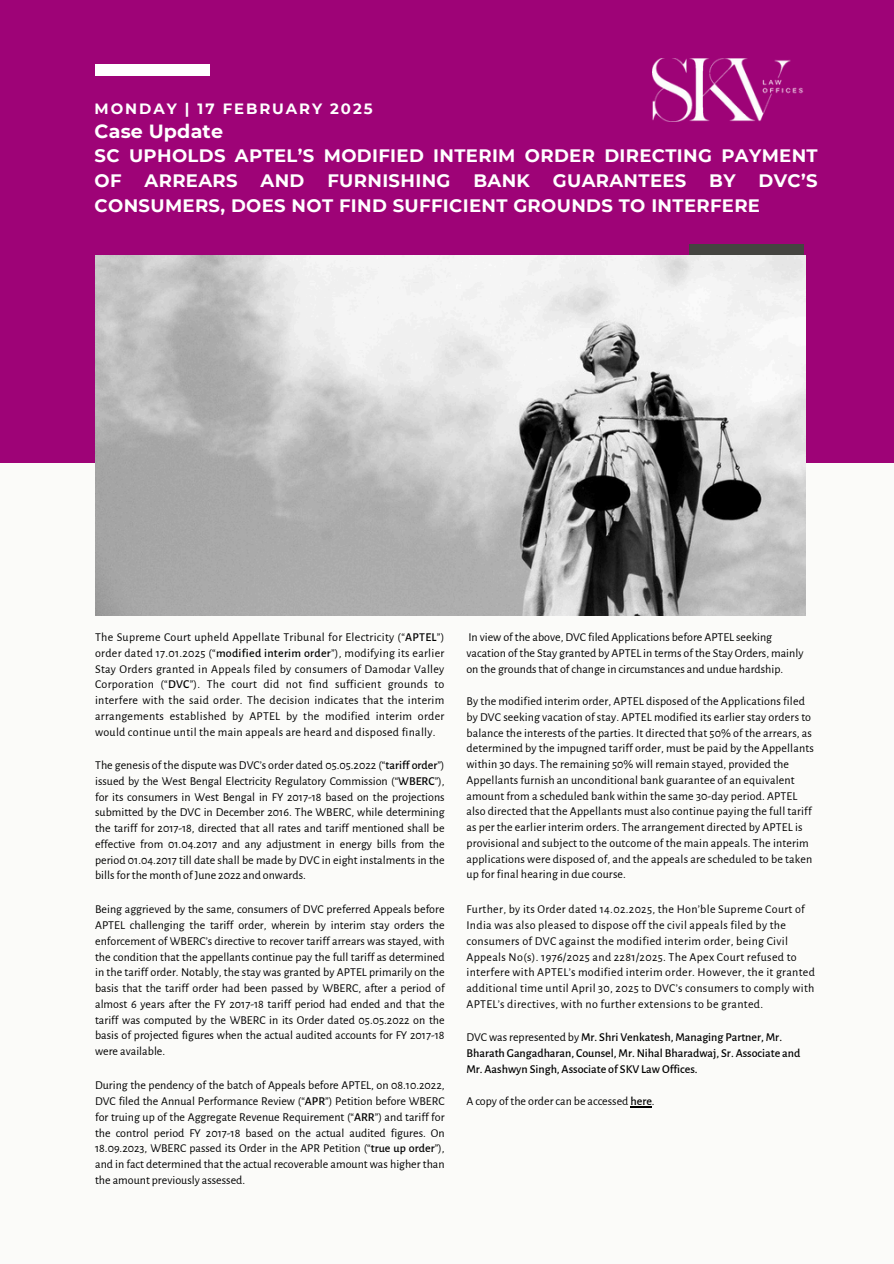
<style>
.page{position:relative;width:894px;height:1264px;background:#fff}
.page>*{position:absolute;margin:0;border:0;box-sizing:border-box;transform-origin:0 0}
.t1{font:700 19.05px "Montserrat";letter-spacing:.01em;color:#fff}
.t2{font:700 18px/24.8px "Montserrat";letter-spacing:.02em;color:#fff}
.t3{font:700 14.85px "Montserrat";letter-spacing:.13em;color:#fff}
.t4{font:12px/15.8px "Alegreya Sans";letter-spacing:.01em;color:#000;text-align:justify}
.t5{font:500 12px/15.8px "Alegreya Sans";color:#000}
.s1{font-weight:500}
.s2{font-weight:400}
</style>
<div class="page">
<div style="left:0;top:0;width:893px;height:1263px;background:#fbfbf9"></div>
<div style="left:0;top:0;width:893px;height:462px;background:#9e0377"></div>
<div style="left:95px;top:64px;width:115px;height:12px;background:#fff"></div>
<div style="left:688px;top:244px;width:115px;height:11px;background:#444440"></div>
<svg style="left:630px;top:1106px;width:22px;height:1px"></svg>
<img style="left:95px;top:255px;width:710px;height:360px">
<img style="left:652px;top:58px;width:151px;height:63px">
<p class="t3" style="left:94px;top:100px;width:279px">MONDAY | 17 FEBRUARY 2025</p>
<p class="t1" style="left:94px;top:119px;width:130px">Case Update</p>
<p class="t2" style="left:94px;top:143px;width:724px">SC UPHOLDS APTEL’S MODIFIED INTERIM ORDER DIRECTING PAYMENT<br>OF</p>
<p class="t2" style="left:94px;top:168px;width:724px;text-indent:663px">DVC’S<br>CONSUMERS, DOES NOT FIND SUFFICIENT GROUNDS TO INTERFERE</p>
<p class="t2" style="left:144px;top:168px;width:94px">ARREARS</p>
<p class="t2" style="left:260px;top:168px;width:45px">AND</p>
<p class="t2" style="left:327px;top:168px;width:124px">FURNISHING</p>
<p class="t2" style="left:473px;top:168px;width:58px">BANK</p>
<p class="t2" style="left:552px;top:168px;width:135px">GUARANTEES</p>
<p class="t2" style="left:709px;top:168px;width:28px">BY</p>
<p class="t4" style="left:95px;top:629px;width:350px">The Supreme Court upheld Appellate Tribunal for Electricity (“<span class="s1">APTEL</span>”) order dated 17.01.2025 (“<span class="s1">modified interim order</span>”), modifying its earlier Stay Orders granted in Appeals filed by consumers of Damodar Valley Corporation (“<span class="s1">DVC</span>”). The court did not find sufficient grounds to interfere with the said order. The decision indicates that the interim arrangements established by APTEL by the modified interim order would continue until the main appeals are heard and disposed finally.</p>
<h1 class="t4" style="left:95px;top:757px;width:351px">The genesis of the dispute was DVC’s order dated 05.05.2022 (“<span class="s1">tariff order</span>”) issued by the West Bengal Electricity Regulatory Commission (“<span class="s1">WBERC</span>”), for its consumers in West Bengal in FY 2017-18 based on the projections submitted by the DVC in December 2016. The WBERC, while determining the tariff for 2017-18, directed that all rates and tariff mentioned shall be effective from 01.04.2017 and any adjustment in energy bills from the period 01.04.2017 till date shall be made by DVC in eight instalments in the bills for the month of June 2022 and onwards.</h1>
<p class="t4" style="left:95px;top:901px;width:351px">Being aggrieved by the same, consumers of DVC preferred Appeals before APTEL challenging the tariff order, wherein by interim stay orders the enforcement of WBERC’s directive to recover tariff arrears was stayed, with the condition that the appellants continue pay the full tariff as determined in the tariff order. Notably, the stay was granted by APTEL primarily on the basis that the tariff order had been passed by WBERC, after a period of almost 6 years after the FY 2017-18 tariff period had ended and that the tariff was computed by the WBERC in its Order dated 05.05.2022 on the basis of projected figures when the actual audited accounts for FY 2017-18 were available.</p>
<p class="t4" style="left:95px;top:1077px;width:351px">During the pendency of the batch of Appeals before APTEL, on 08.10.2022, DVC filed the Annual Performance Review (“<span class="s1">APR</span>”) Petition before WBERC for truing up of the Aggregate Revenue Requirement (“<span class="s1">ARR</span>”) and tariff for the control period FY 2017-18 based on the actual audited figures. On 18.09.2023, WBERC passed its Order in the APR Petition (“<span class="s1">true up order</span>”), and in fact determined that the actual recoverable amount was higher than the amount previously assessed.</p>
<p class="t4" style="left:466px;top:629px;width:338px;text-align:left">In view of the above, DVC filed Applications before APTEL seeking vacation of the Stay granted by APTEL in terms of the Stay Orders, mainly on the grounds that of change in circumstances and undue hardship.</p>
<p class="t4" style="left:466px;top:693px;width:349px;text-align:left">By the modified interim order, APTEL disposed of the Applications filed by DVC seeking vacation of stay. APTEL modified its earlier stay orders to balance the interests of the parties. It directed that 50% of the arrears, as determined by the impugned tariff order, must be paid by the Appellants within 30 days. The remaining 50% will remain stayed, provided the Appellants furnish an unconditional bank guarantee of an equivalent amount from a scheduled bank within the same 30-day period. APTEL also directed that the Appellants must also continue paying the full tariff as per the earlier interim orders. The arrangement directed by APTEL is provisional and subject to the outcome of the main appeals. The interim applications were disposed of, and the appeals are scheduled to be taken up for final hearing in due course.</p>
<p class="t4" style="left:466px;top:901px;width:350px;text-align:left">Further, by its Order dated 14.02.2025, the Hon’ble Supreme Court of India was also pleased to dispose off the civil appeals filed by the consumers of DVC against the modified interim order, being Civil Appeals No(s). 1976/2025 and 2281/2025. The Apex Court refused to interfere with APTEL’s modified interim order. However, the it granted additional time until April 30, 2025 to DVC’s consumers to comply with APTEL’s directives, with no further extensions to be granted.</p>
<p class="t5" style="left:466px;top:1029px;width:335px"><span class="s2">DVC was represented by</span> Mr. Shri Venkatesh, Managing Partner, Mr.<br>Bharath Gangadharan, Counsel, Mr. Nihal Bharadwaj, Sr. Associate and<br>Mr. Aashwyn Singh, Associate of SKV Law Offices.</p>
<p class="t4" style="left:466px;top:1093px;width:190px">A copy of the order can be accessed <span class="s1">here</span>.</p>
</div>
